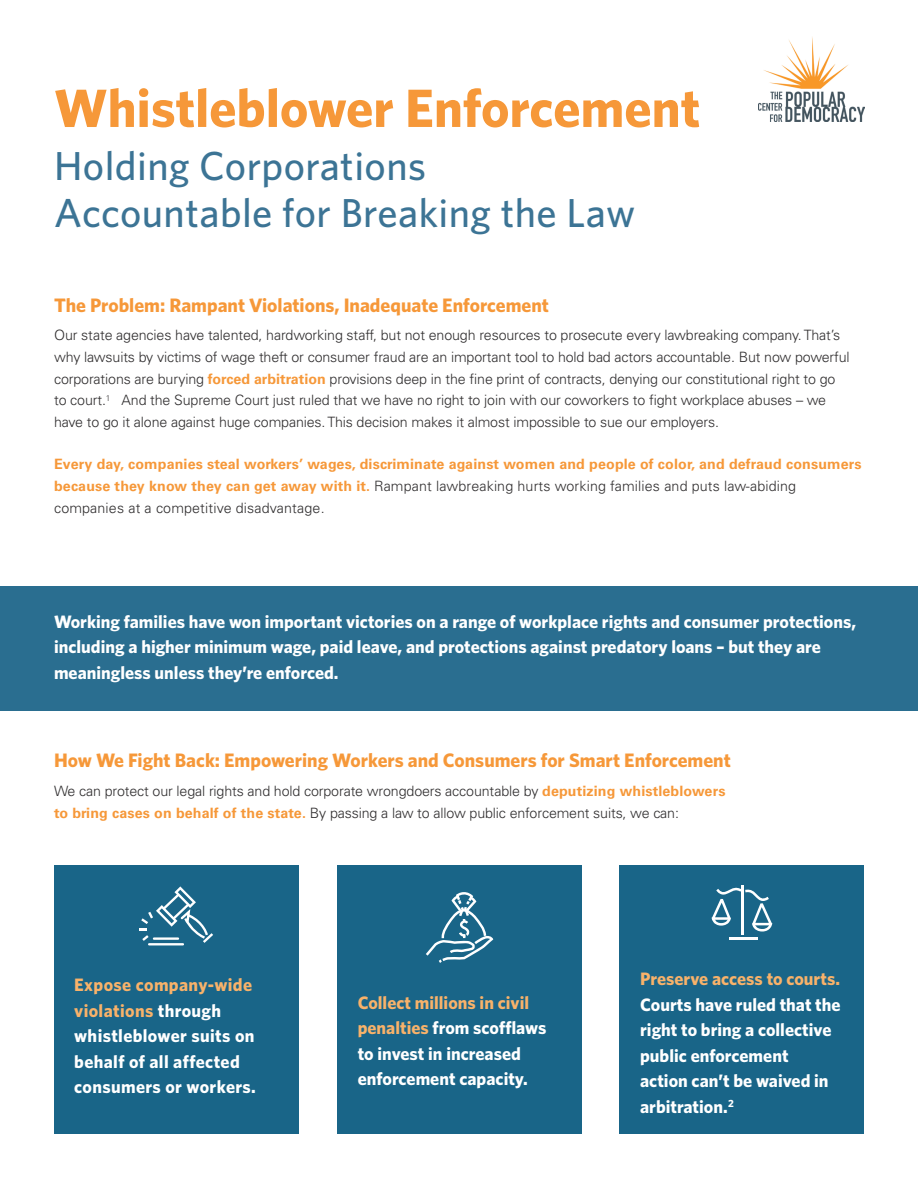
<style>
.page{position:relative;width:918px;height:1188px;background:#fff}
.page>*{position:absolute;margin:0;border:0;box-sizing:border-box;transform-origin:0 0}
.Title_1{font:700 54px "Whitney";color:#f69839}
.Subtitle{font:500 40.5px/46.5px "Whitney";letter-spacing:.01em;color:#3c7495}
.Subhead_1{font:700 19.5px "Whitney";color:#f69839}
.Pull-out_box_large_t{font:700 18px/25.5px "Whitney";color:#fff}
.Pull-out_box_large_t-2{font:700 18px/25.5px "Whitney";letter-spacing:.02em;color:#fff}
.Main_-_after_title{font:300 14.25px/21.8px "Univers LT Std";letter-spacing:-.01em;color:#312f30}
.Main_Text{font:700 14.25px/21.8px "Univers LT Std";letter-spacing:.01em;color:#f69839}
.s1{font-weight:700;color:#f69839}
.s2{font-weight:300;color:#312f30}
.s3{color:#f8b26a}
</style>
<div class="page">
<div style="left:0;top:586px;width:918px;height:124px;background:#2a6e90"></div>
<div style="left:54px;top:865px;width:244px;height:269px;background:#196588"></div>
<hr style="left:148px;top:943px;width:36px;height:2px;background:#fff">
<svg style="left:139px;top:886px;width:74px;height:57px"></svg>
<div style="left:338px;top:865px;width:244px;height:269px;background:#196588"></div>
<svg style="left:426px;top:892px;width:67px;height:71px"></svg>
<div style="left:620px;top:865px;width:244px;height:269px;background:#196588"></div>
<hr style="left:729px;top:937px;width:28px;height:2px;background:#fff">
<hr style="left:742px;top:885px;width:2px;height:50px;background:#fff">
<svg style="left:712px;top:887px;width:60px;height:45px"></svg>
<img style="left:758px;top:37px;width:106px;height:84px">
<p class="Title_1" style="left:54px;top:72px;width:648px">Whistleblower Enforcement</p>
<p class="Subtitle" style="left:54px;top:142px;width:583px">Holding Corporations<br>Accountable for Breaking the Law</p>
<p class="Subhead_1" style="left:54px;top:292px;width:496px">The Problem: Rampant Violations, Inadequate Enforcement</p>
<p class="Main_-_after_title" style="left:54px;top:324px;width:797px">Our state agencies have talented, hardworking staff, but not enough resources to prosecute every lawbreaking company. That’s why lawsuits by victims of wage theft or consumer fraud are an important tool to hold bad actors accountable. But now powerful corporations are burying <span class="s1">forced arbitration</span> provisions deep in the fine print of contracts, denying our constitutional right to go to court.<sup>1</sup> And the Supreme Court just ruled that we have no right to join with our coworkers to fight workplace abuses – we have to go it alone against huge companies. This decision makes it almost impossible to sue our employers.</p>
<p class="Main_Text" style="left:54px;top:453px;width:809px">Every day, companies steal workers’ wages, discriminate against women and people of color, and defraud consumers because they know they can get away with it. <span class="s2">Rampant lawbreaking hurts working families and puts law-abiding companies at a competitive disadvantage.</span></p>
<p class="Pull-out_box_large_t" style="left:54px;top:608px;width:804px">Working families have won important victories on a range of workplace rights and consumer protections, including a higher minimum wage, paid leave, and protections against predatory loans – but they are meaningless unless they’re enforced.</p>
<p class="Subhead_1" style="left:54px;top:748px;width:678px">How We Fight Back: Empowering Workers and Consumers for Smart Enforcement</p>
<p class="Main_-_after_title" style="left:54px;top:780px;width:673px">We can protect our legal rights and hold corporate wrongdoers accountable by <span class="s1">deputizing whistleblowers to bring cases on behalf of the state.</span> By passing a law to allow public enforcement suits, we can:</p>
<p class="Pull-out_box_large_t-2" style="left:74px;top:972px;width:183px"><span class="s3">Expose company-wide violations</span> through whistleblower suits on behalf of all affected consumers or workers.</p>
<p class="Pull-out_box_large_t" style="left:358px;top:989px;width:190px"><span class="s3">Collect millions in civil penalties</span> from scofflaws to invest in increased enforcement capacity.</p>
<p class="Pull-out_box_large_t" style="left:640px;top:966px;width:202px"><span class="s3">Preserve access to courts.<br></span>Courts have ruled that the right to bring a collective public enforcement action can’t be waived in arbitration.<sup>2</sup></p>
</div>
